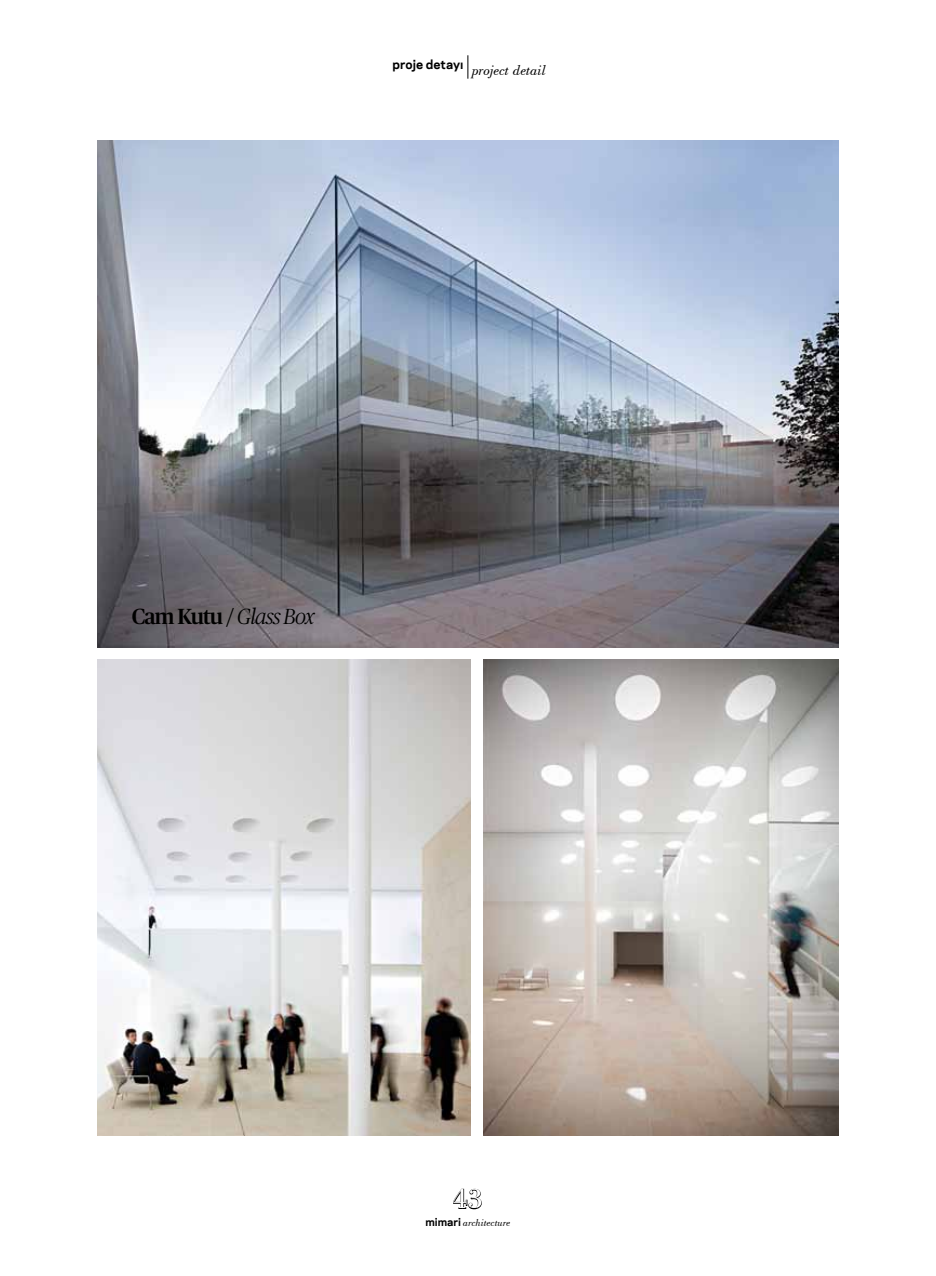
<style>
.page{position:relative;width:936px;height:1276px;background:#fff}
.page>*{position:absolute;margin:0;border:0;box-sizing:border-box;transform-origin:0 0}
.t1{font:30px "Bodoni BT";color:#fff}
.t2{font:500 21.9px "Publico";color:#000}
.t3{font:italic 15px "Bodoni BT";color:#000}
.t4{font:italic 10.5px "Bodoni BT";color:#000}
.s1{font-weight:300;font-style:italic}
.s2{font-family:"Galaxie Polaris";font-weight:700;font-style:normal}
</style>
<div class="page">
<img style="left:98px;top:659px;width:372px;height:476px">
<img style="left:483px;top:659px;width:355px;height:476px">
<img style="left:98px;top:140px;width:740px;height:508px">
<svg style="left:453px;top:1188px;width:29px;height:21px"></svg>
<svg style="left:467px;top:55px;width:1px;height:24px"></svg>
<p class="t3" style="left:392px;top:61px;width:155px"><sup>proje</sup> <sup>detayı</sup> project detail</p>
<h2 class="t2" style="left:132px;top:600px;width:185px">Cam Kutu / <span class="s1">Glass Box</span></h2>
<h1 class="t1" style="left:453px;top:1180px;width:31px">43</h1>
<p class="t4" style="left:425px;top:1216px;width:87px"><span class="s2">mimari</span> architecture</p>
</div>
